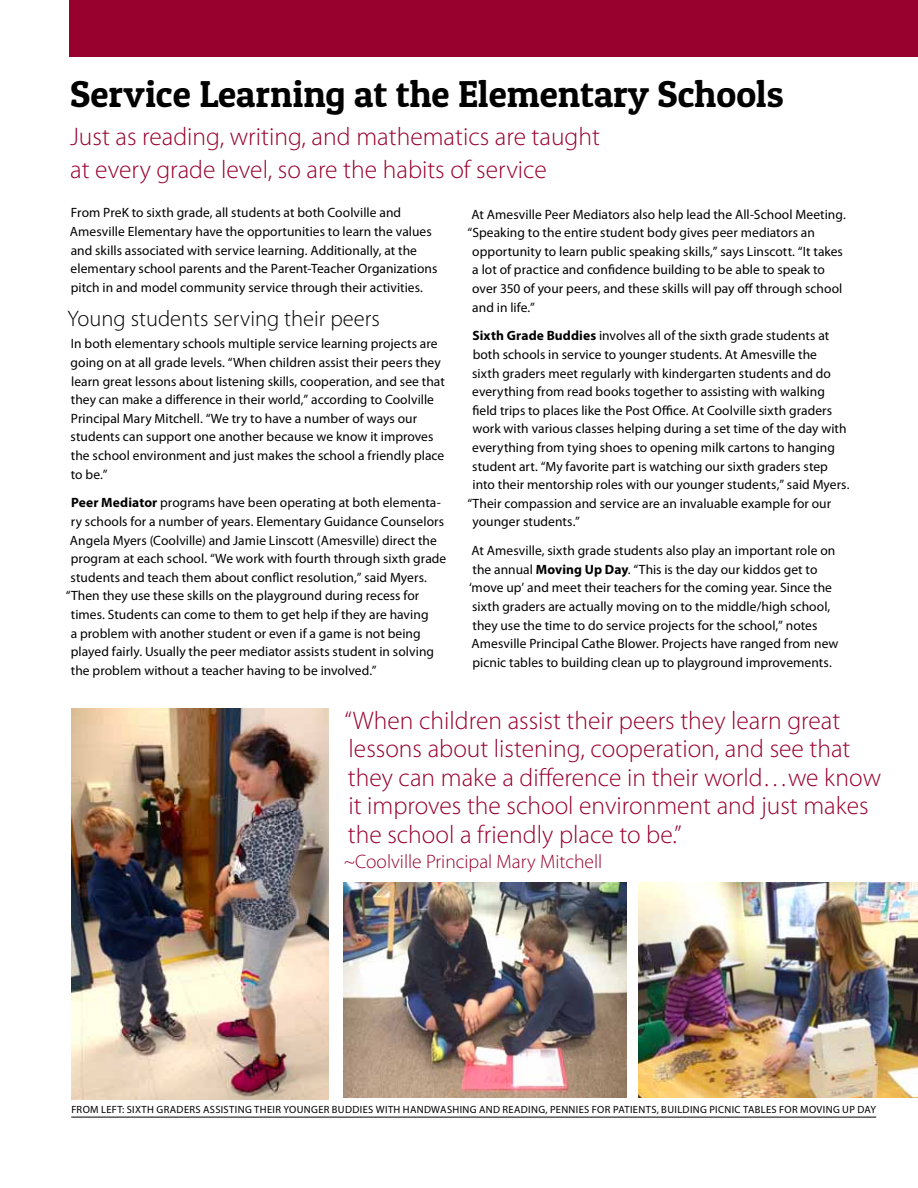
<style>
.page{position:relative;width:918px;height:1188px;background:#fff}
.page>*{position:absolute;margin:0;border:0;box-sizing:border-box;transform-origin:0 0}
.t1{font:37.5px "Patua One";color:#000}
.t2{font:300 25.5px/28.5px "Myriad Pro";color:#98002e}
.t3{font:300 22.5px "Myriad Pro";color:#000}
.t4{font:300 19.5px "Myriad Pro";color:#98002e}
.t5{font:13.5px/18.6px "Myriad Pro";letter-spacing:.005em;color:#000}
.t6{font:10.5px "Myriad Pro";letter-spacing:.035em;color:#000}
.s1{font-weight:700}
</style>
<div class="page">
<img style="left:344px;top:883px;width:283px;height:215px">
<img style="left:72px;top:709px;width:257px;height:390px">
<img style="left:639px;top:883px;width:279px;height:215px">
<hr style="left:71px;top:1117px;width:805px;height:1px;background:#000">
<div style="left:69px;top:0;width:849px;height:56px;background:#98002e"></div>
<h1 class="t1" style="left:70px;top:70px;width:715px">Service Learning at the Elementary Schools</h1>
<h2 class="t2" style="left:70px;top:120px;width:531px;line-height:33px">Just as reading, writing, and mathematics are taught at every grade level, so are the habits of service</h2>
<p class="t5" style="left:70px;top:203px;width:369px">From PreK to sixth grade, all students at both Coolville and Amesville Elementary have the opportunities to learn the values and skills associated with service learning. Additionally, at the elementary school parents and the Parent-Teacher Organizations pitch in and model community service through their activities.</p>
<h3 class="t3" style="left:68px;top:305px;width:314px">Young students serving their peers</h3>
<p class="t5" style="left:71px;top:334px;width:376px">In both elementary schools multiple service learning projects are going on at all grade levels. “When children assist their peers they learn great lessons about listening skills, cooperation, and see that they can make a difference in their world,” according to Coolville Principal Mary Mitchell. “We try to have a number of ways our students can support one another because we know it improves the school environment and just makes the school a friendly place to be.”</p>
<p class="t5" style="left:71px;top:493px;width:371px"><span class="s1">Peer Mediator</span> programs have been operating at both elementa-</p>
<p class="t5" style="left:71px;top:512px;width:375px">ry schools for a number of years. Elementary Guidance Counselors</p>
<p class="t5" style="left:70px;top:531px;width:368px">Angela Myers (Coolville) and Jamie Linscott (Amesville) direct the</p>
<p class="t5" style="left:71px;top:549px;width:377px">program at each school. “We work with fourth through sixth grade</p>
<p class="t5" style="left:71px;top:568px;width:358px">students and teach them about conflict resolution,” said Myers.</p>
<p class="t5" style="left:66px;top:586px;width:355px">“Then they use these skills on the playground during recess for</p>
<p class="t5" style="left:71px;top:605px;width:359px">times. Students can come to them to get help if they are having</p>
<p class="t5" style="left:71px;top:624px;width:352px">a problem with another student or even if a game is not being</p>
<p class="t5" style="left:71px;top:642px;width:365px">played fairly. Usually the peer mediator assists student in solving</p>
<p class="t5" style="left:71px;top:661px;width:307px">the problem without a teacher having to be involved.”</p>
<p class="t5" style="left:472px;top:205px;width:376px">At Amesville Peer Mediators also help lead the All-School Meeting.</p>
<p class="t5" style="left:467px;top:223px;width:349px">“Speaking to the entire student body gives peer mediators an</p>
<p class="t5" style="left:472px;top:242px;width:372px">opportunity to learn public speaking skills,” says Linscott. “It takes</p>
<p class="t5" style="left:472px;top:260px;width:354px">a lot of practice and confidence building to be able to speak to</p>
<p class="t5" style="left:472px;top:279px;width:372px">over 350 of your peers, and these skills will pay off through school</p>
<p class="t5" style="left:472px;top:298px;width:64px">and in life.”</p>
<p class="t5" style="left:472px;top:326px;width:358px"><span class="s1">Sixth Grade Buddies</span> involves all of the sixth grade students at</p>
<p class="t5" style="left:473px;top:345px;width:346px">both schools in service to younger students. At Amesville the</p>
<p class="t5" style="left:472px;top:364px;width:360px">sixth graders meet regularly with kindergarten students and do</p>
<p class="t5" style="left:472px;top:382px;width:354px">everything from read books together to assisting with walking</p>
<p class="t5" style="left:472px;top:401px;width:361px">field trips to places like the Post Office. At Coolville sixth graders</p>
<p class="t5" style="left:473px;top:419px;width:376px">work with various classes helping during a set time of the day with</p>
<p class="t5" style="left:472px;top:438px;width:364px">everything from tying shoes to opening milk cartons to hanging</p>
<p class="t5" style="left:472px;top:457px;width:357px">student art. “My favorite part is watching our sixth graders step</p>
<p class="t5" style="left:473px;top:475px;width:379px">into their mentorship roles with our younger students,” said Myers.</p>
<p class="t5" style="left:467px;top:494px;width:365px">“Their compassion and service are an invaluable example for our</p>
<p class="t5" style="left:472px;top:512px;width:109px">younger students.”</p>
<p class="t5" style="left:469px;top:541px;width:371px">At Amesville, sixth grade students also play an important role on the annual <span class="s1">Moving Up Day</span>. “This is the day our kiddos get to ‘move up’ and meet their teachers for the coming year. Since the sixth graders are actually moving on to the middle/high school, they use the time to do service projects for the school,” notes Amesville Principal Cathe Blower. Projects have ranged from new picnic tables to building clean up to playground improvements.</p>
<h2 class="t2" style="left:345px;top:706px;width:538px">“When children assist their peers they learn great lessons about listening, cooperation, and see that they can make a difference in their world…we know it improves the school environment and just makes the school a friendly place to be.”</h2>
<h3 class="t4" style="left:344px;top:849px;width:260px">~Coolville Principal Mary Mitchell</h3>
<p class="t6" style="left:71px;top:1103px;width:806px">FROM LEFT: SIXTH GRADERS ASSISTING THEIR YOUNGER BUDDIES WITH HANDWASHING AND READING, PENN IES FOR PATIENTS, BUILDING PICN IC TABLES FOR MOVING UP DAY</p>
</div>
